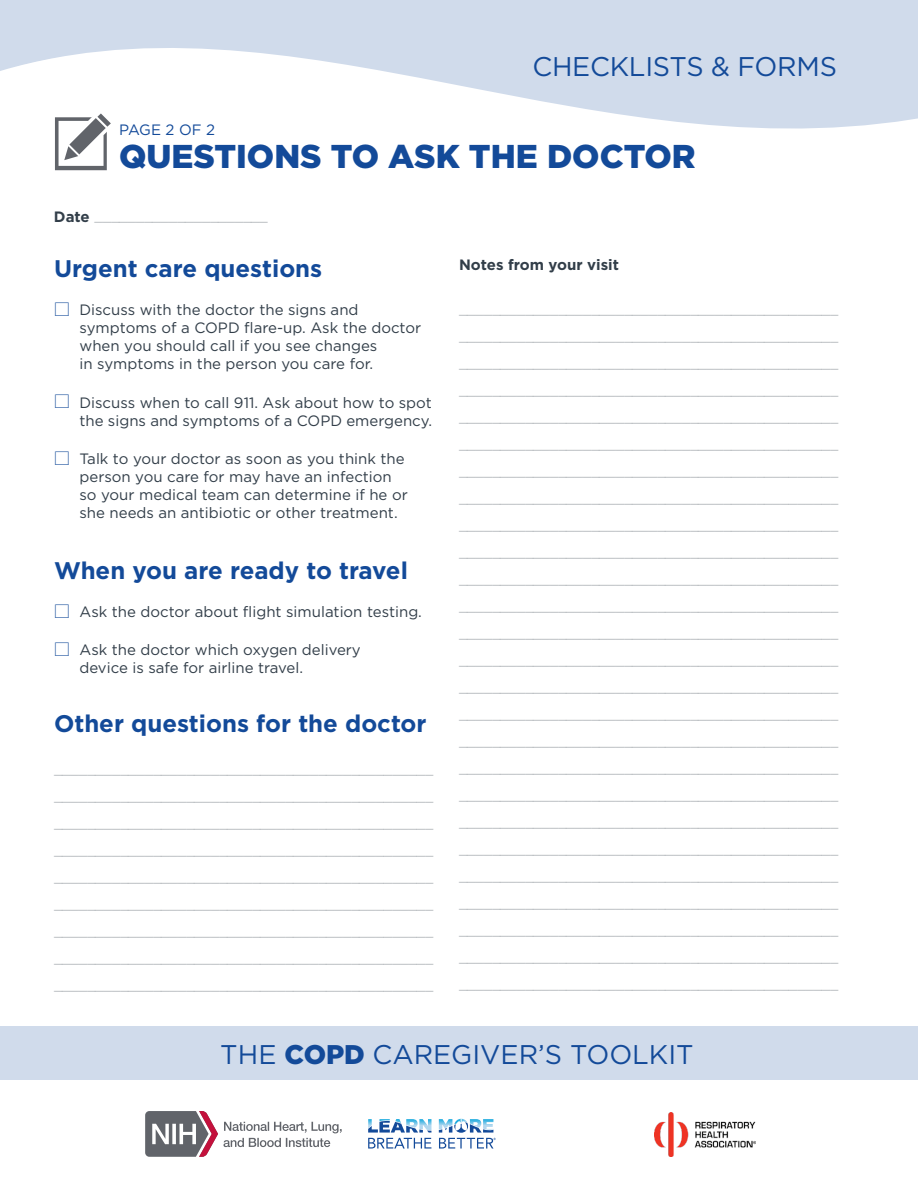
<style>
.page{position:relative;width:918px;height:1188px;background:#fff}
.page>*{position:absolute;margin:0;border:0;box-sizing:border-box;transform-origin:0 0}
.t1{font:900 33px "Gotham";color:#134a99}
.t2{font:27px "Gotham";color:#134a99}
.t3{font:700 24px "Gotham";color:#134a99}
.t4{font:100 15px/27px "Gotham";color:#323e49;text-align:justify}
.t5{font:15px/18px "Gotham";color:#323e49}
.t6{font:700 15px "Gotham";color:#323e49}
.t7{font:15px "Gotham";letter-spacing:-.02em;color:#134a99}
.s1{font-weight:700}
.s2{font-weight:900}
</style>
<div class="page">
<div style="left:0;top:1026px;width:918px;height:54px;background:#d0dbeb"></div>
<svg style="left:0;top:0;width:918px;height:129px;fill:#d0dbeb"></svg>
<div style="left:43px;top:110px;width:76px;height:64px;background:#fff"></div>
<svg style="left:55px;top:113px;width:56px;height:57px"></svg>
<hr style="left:53px;top:116px;width:40px;height:1px;background:#fff">
<hr style="left:107px;top:129px;width:1px;height:42px;background:#fff">
<svg style="left:145px;top:1111px;width:73px;height:46px"></svg>
<svg style="left:224px;top:1122px;width:118px;height:25px"></svg>
<svg style="left:368px;top:1119px;width:128px;height:30px"></svg>
<img style="left:654px;top:1113px;width:101px;height:44px">
<h2 class="t2" style="left:532px;top:49px;width:306px">CHECKLISTS &amp; FORMS</h2>
<p class="t7" style="left:119px;top:120px;width:98px">PAGE 2 OF 2</p>
<h1 class="t1" style="left:119px;top:134px;width:578px">QUESTIONS TO ASK THE DOCTOR</h1>
<p class="t4" style="left:54px;top:201px;width:215px"><span class="s1">Date</span> _____________________</p>
<h2 class="t3" style="left:54px;top:253px;width:270px">Urgent care questions</h2>
<p class="t5" style="left:80px;top:301px;width:343px">Discuss with the doctor the signs and symptoms of a COPD flare-up. Ask the doctor when you should call if you see changes<br>in symptoms in the person you care for.</p>
<p class="t5" style="left:80px;top:393px;width:354px">Discuss when to call 911. Ask about how to spot the signs and symptoms of a COPD emergency.</p>
<p class="t5" style="left:80px;top:449px;width:330px">Talk to your doctor as soon as you think the person you care for may have an infection so your medical team can determine if he or she needs an antibiotic or other treatment.</p>
<h2 class="t3" style="left:54px;top:554px;width:355px">When you are ready to travel</h2>
<p class="t5" style="left:80px;top:602px;width:344px">Ask the doctor about flight simulation testing.</p>
<p class="t5" style="left:80px;top:641px;width:283px">Ask the doctor which oxygen delivery device is safe for airline travel.</p>
<h2 class="t3" style="left:54px;top:707px;width:374px">Other questions for the doctor</h2>
<p class="t4" style="left:54px;top:754px;width:381px">______________________________________________ ______________________________________________ ______________________________________________ ______________________________________________ ______________________________________________ ______________________________________________ ______________________________________________ ______________________________________________ ______________________________________________</p>
<p class="t6" style="left:459px;top:255px;width:161px">Notes from your visit</p>
<p class="t4" style="left:459px;top:294px;width:381px">______________________________________________ ______________________________________________ ______________________________________________ ______________________________________________ ______________________________________________ ______________________________________________ ______________________________________________ ______________________________________________ ______________________________________________ ______________________________________________ ______________________________________________ ______________________________________________ ______________________________________________ ______________________________________________ ______________________________________________ ______________________________________________ ______________________________________________ ______________________________________________ ______________________________________________ ______________________________________________ ______________________________________________ ______________________________________________ ______________________________________________ ______________________________________________ ______________________________________________ ______________________________________________</p>
<h2 class="t2" style="left:220px;top:1037px;width:475px">THE <span class="s2">COPD</span> CAREGIVER’S TOOLKIT</h2>
</div>
